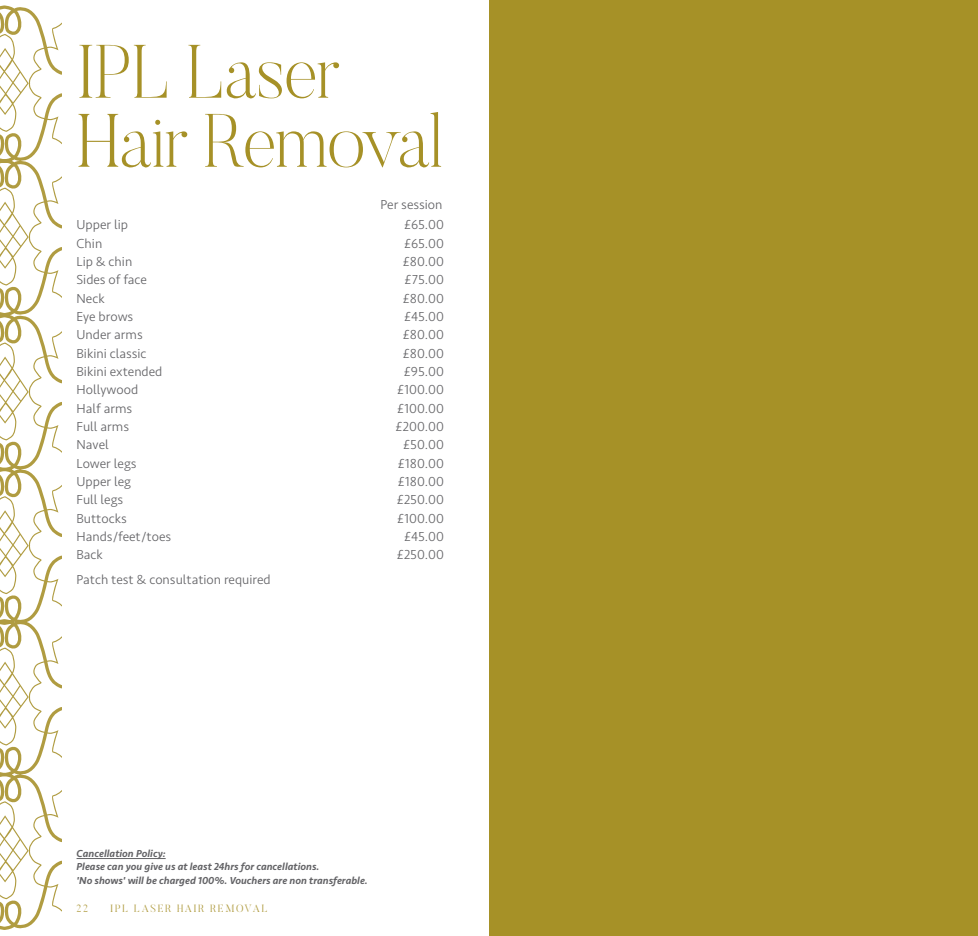
<style>
.page{position:relative;width:978px;height:936px;background:#fff}
.page>*{position:absolute;margin:0;border:0;box-sizing:border-box;transform-origin:0 0}
.t1{font:200 75px/69px "Butler";letter-spacing:-.02em;color:#a69127}
.t2{font:300 13.5px "Seravek Basic";color:#636366}
.t3{font:italic 500 10.5px/13.5px "Seravek Basic";color:#636366}
.t4{font:300 10.5px "Butler";letter-spacing:.15em;color:#b09c41}
</style>
<div class="page">
<svg style="left:0;top:5px;width:62px;height:925px"></svg>
<hr style="left:77px;top:858px;width:89px;height:1px;background:#636366">
<div style="left:489px;top:0;width:489px;height:935px;background:#a69127"></div>
<h1 class="t1" style="left:77px;top:37px;width:369px">IPL Laser<br>Hair Removal</h1>
<p class="t2" style="left:381px;top:196px;width:63px">Per session</p>
<p class="t2" style="left:77px;top:217px;width:53px">Upper lip</p>
<p class="t2" style="left:404px;top:217px;width:42px">£65.00</p>
<p class="t2" style="left:77px;top:235px;width:27px">Chin</p>
<p class="t2" style="left:404px;top:235px;width:42px">£65.00</p>
<p class="t2" style="left:77px;top:253px;width:57px">Lip &amp; chin</p>
<p class="t2" style="left:403px;top:253px;width:43px">£80.00</p>
<p class="t2" style="left:77px;top:272px;width:72px">Sides of face</p>
<p class="t2" style="left:405px;top:272px;width:41px">£75.00</p>
<p class="t2" style="left:77px;top:290px;width:30px">Neck</p>
<p class="t2" style="left:403px;top:290px;width:43px">£80.00</p>
<p class="t2" style="left:77px;top:308px;width:58px">Eye brows</p>
<p class="t2" style="left:404px;top:308px;width:41px">£45.00</p>
<p class="t2" style="left:77px;top:327px;width:68px">Under arms</p>
<p class="t2" style="left:403px;top:327px;width:43px">£80.00</p>
<p class="t2" style="left:77px;top:345px;width:72px">Bikini classic</p>
<p class="t2" style="left:403px;top:345px;width:43px">£80.00</p>
<p class="t2" style="left:77px;top:363px;width:87px">Bikini extended</p>
<p class="t2" style="left:404px;top:363px;width:42px">£95.00</p>
<p class="t2" style="left:77px;top:382px;width:63px">Hollywood</p>
<p class="t2" style="left:397px;top:382px;width:48px">£100.00</p>
<p class="t2" style="left:77px;top:400px;width:57px">Half arms</p>
<p class="t2" style="left:397px;top:400px;width:48px">£100.00</p>
<p class="t2" style="left:77px;top:418px;width:54px">Full arms</p>
<p class="t2" style="left:396px;top:418px;width:50px">£200.00</p>
<p class="t2" style="left:77px;top:437px;width:34px">Navel</p>
<p class="t2" style="left:403px;top:437px;width:42px">£50.00</p>
<p class="t2" style="left:77px;top:455px;width:61px">Lower legs</p>
<p class="t2" style="left:398px;top:455px;width:48px">£180.00</p>
<p class="t2" style="left:77px;top:473px;width:56px">Upper leg</p>
<p class="t2" style="left:398px;top:473px;width:48px">£180.00</p>
<p class="t2" style="left:77px;top:492px;width:48px">Full legs</p>
<p class="t2" style="left:397px;top:492px;width:49px">£250.00</p>
<p class="t2" style="left:77px;top:510px;width:52px">Buttocks</p>
<p class="t2" style="left:397px;top:510px;width:48px">£100.00</p>
<p class="t2" style="left:77px;top:528px;width:96px">Hands/feet/toes</p>
<p class="t2" style="left:404px;top:528px;width:41px">£45.00</p>
<p class="t2" style="left:77px;top:547px;width:28px">Back</p>
<p class="t2" style="left:397px;top:547px;width:49px">£250.00</p>
<p class="t2" style="left:77px;top:571px;width:196px">Patch test &amp; consultation required</p>
<p class="t3" style="left:77px;top:846px;width:293px">Cancellation Policy:<br>Please can you give us at least 24hrs for cancellations.<br>'No shows' will be charged 100%. Vouchers are non transferable.</p>
<p class="t4" style="left:77px;top:901px;width:13px">22</p>
<p class="t4" style="left:110px;top:901px;width:159px">IPL LASER HAIR REMOVAL</p>
</div>
